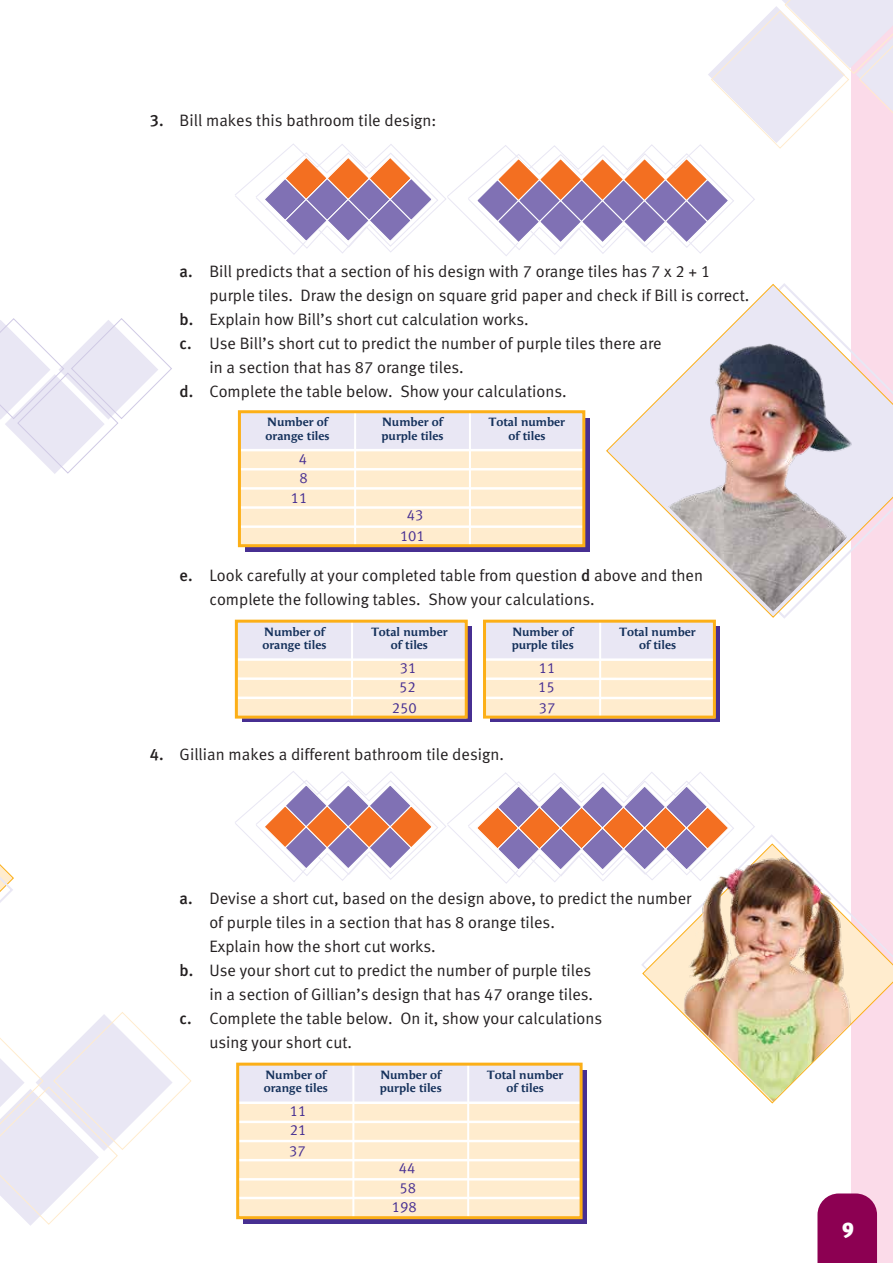
<style>
.page{position:relative;width:893px;height:1263px;background:#fff}
.page>*{position:absolute;margin:0;border:0;box-sizing:border-box;transform-origin:0 0}
.t1{font:21px "Meta Black LFNZ";color:#fff}
.t2{font:16.5px/24px "Meta Normal LFNZ";color:#231f20}
.t3{font:14.85px/18.8px "Meta Normal LFNZ";color:#472f92}
.t4{font:700 12px/13.5px "Angie NZ";color:#16325c}
.s1{font-family:"Meta Medium LFNZ"}
</style>
<div class="page">
<div style="left:851px;top:0;width:42px;height:1263px;background:#fbdbe9"></div>
<svg style="left:817px;top:1193px;width:60px;height:70px"></svg>
<svg style="left:642px;top:936px;width:251px;height:168px"></svg>
<svg style="left:235px;top:771px;width:520px;height:113px"></svg>
<svg style="left:606px;top:284px;width:199px;height:334px"></svg>
<svg style="left:0;top:318px;width:172px;height:156px"></svg>
<svg style="left:235px;top:0;width:658px;height:256px"></svg>
<svg style="left:0;top:864px;width:191px;height:362px"></svg>
<svg style="left:245px;top:418px;width:345px;height:134px;fill:#472f92"></svg>
<div style="left:240px;top:450px;width:345px;height:96px;background:#ffecce"></div>
<hr style="left:240px;top:525px;width:345px;height:3px;background:#fff">
<hr style="left:240px;top:506px;width:345px;height:3px;background:#fff">
<hr style="left:240px;top:487px;width:345px;height:3px;background:#fff">
<hr style="left:240px;top:468px;width:345px;height:2px;background:#fff">
<div style="left:240px;top:412px;width:344px;height:38px;background:#e9e7f4"></div>
<hr style="left:240px;top:449px;width:345px;height:2px;background:#fff">
<hr style="left:469px;top:412px;width:2px;height:134px;background:#fff">
<hr style="left:354px;top:412px;width:2px;height:134px;background:#fff">
<div style="left:238px;top:410px;width:347px;height:137px;border:3px solid #fcaf17"></div>
<svg style="left:242px;top:626px;width:230px;height:96px"></svg>
<div style="left:236px;top:621px;width:230px;height:39px;background:#e9e7f4"></div>
<div style="left:237px;top:660px;width:229px;height:57px;background:#ffecce"></div>
<hr style="left:237px;top:696px;width:230px;height:3px;background:#fff">
<hr style="left:237px;top:677px;width:230px;height:3px;background:#fff">
<hr style="left:351px;top:622px;width:2px;height:95px;background:#fff">
<hr style="left:237px;top:658px;width:230px;height:3px;background:#fff">
<div style="left:235px;top:620px;width:233px;height:98px;border:3px solid #fcaf17"></div>
<svg style="left:490px;top:626px;width:230px;height:96px"></svg>
<div style="left:484px;top:621px;width:230px;height:39px;background:#e9e7f4"></div>
<div style="left:485px;top:660px;width:229px;height:57px;background:#ffecce"></div>
<hr style="left:485px;top:697px;width:230px;height:2px;background:#fff">
<hr style="left:485px;top:677px;width:230px;height:3px;background:#fff">
<hr style="left:599px;top:622px;width:2px;height:95px;background:#fff">
<hr style="left:485px;top:658px;width:230px;height:3px;background:#fff">
<div style="left:483px;top:620px;width:233px;height:98px;border:3px solid #fcaf17"></div>
<div style="left:243px;top:1070px;width:344px;height:153px;background:linear-gradient(to right,#472f92,#472f92)"></div>
<div style="left:238px;top:1064px;width:343px;height:40px;background:#e9e7f4"></div>
<div style="left:238px;top:1102px;width:344px;height:116px;background:#ffecce"></div>
<hr style="left:237px;top:1178px;width:344px;height:2px;background:#fff">
<hr style="left:237px;top:1159px;width:344px;height:2px;background:#fff">
<hr style="left:237px;top:1140px;width:344px;height:2px;background:#fff">
<hr style="left:237px;top:1121px;width:344px;height:2px;background:#fff">
<hr style="left:352px;top:1064px;width:2px;height:153px;background:#fff">
<hr style="left:467px;top:1064px;width:2px;height:153px;background:#fff">
<hr style="left:237px;top:1101px;width:344px;height:3px;background:#fff">
<hr style="left:236px;top:1197px;width:345px;height:2px;background:#fff">
<div style="left:236px;top:1063px;width:347px;height:156px;border:3px solid #fcaf17"></div>
<img style="left:613px;top:304px;width:280px;height:307px">
<img style="left:669px;top:836px;width:204px;height:265px">
<p class="t2" style="left:150px;top:108px;width:288px"><span class="s1">3.</span> Bill makes this bathroom tile design:</p>
<p class="t2" style="left:180px;top:259px;width:532px"><span class="s1">a.</span> Bill predicts that a section of his design with 7 orange tiles has 7 x 2 + 1</p>
<p class="t2" style="left:209px;top:283px;width:541px">purple tiles. Draw the design on square grid paper and check if Bill is correct.</p>
<p class="t2" style="left:180px;top:307px;width:351px"><span class="s1">b.</span> Explain how Bill’s short cut calculation works.</p>
<p class="t2" style="left:180px;top:331px;width:483px"><span class="s1">c.</span> Use Bill’s short cut to predict the number of purple tiles there are</p>
<p class="t2" style="left:209px;top:355px;width:256px">in a section that has 87 orange tiles.</p>
<p class="t2" style="left:180px;top:379px;width:389px"><span class="s1">d.</span> Complete the table below. Show your calculations.</p>
<p class="t4" style="left:266px;top:416px;width:65px">Number of orange tiles</p>
<p class="t4" style="left:489px;top:416px;width:78px;text-align:center">Total number of tiles</p>
<p class="t4" style="left:381px;top:416px;width:64px">Number of purple tiles</p>
<p class="t3" style="left:299px;top:449px;width:10px">4</p>
<p class="t3" style="left:291px;top:467px;width:18px;line-height:20.5px;text-align:center">8<br>11</p>
<p class="t3" style="left:400px;top:505px;width:26px;line-height:20.5px;text-align:center">43<br>101</p>
<p class="t2" style="left:209px;top:563px;width:495px;text-indent:-30px"><span class="s1">e.</span> Look carefully at your completed table from question <span class="s1">d</span> above and then complete the following tables. Show your calculations.</p>
<p class="t4" style="left:263px;top:625px;width:65px">Number of orange tiles</p>
<p class="t4" style="left:371px;top:625px;width:78px;text-align:center">Total number of tiles</p>
<p class="t3" style="left:399px;top:659px;width:19px">31<br>52</p>
<p class="t3" style="left:392px;top:698px;width:26px">250</p>
<p class="t4" style="left:512px;top:625px;width:64px">Number of purple tiles</p>
<p class="t4" style="left:620px;top:625px;width:78px;text-align:center">Total number of tiles</p>
<p class="t3" style="left:538px;top:659px;width:19px">11<br>15</p>
<p class="t3" style="left:539px;top:698px;width:18px">37</p>
<p class="t2" style="left:150px;top:742px;width:356px"><span class="s1">4.</span> Gillian makes a different bathroom tile design.</p>
<p class="t2" style="left:180px;top:886px;width:513px"><span class="s1">a.</span> Devise a short cut, based on the design above, to predict the number</p>
<p class="t2" style="left:209px;top:910px;width:347px">of purple tiles in a section that has 8 orange tiles.</p>
<p class="t2" style="left:209px;top:934px;width:228px">Explain how the short cut works.</p>
<p class="t2" style="left:180px;top:958px;width:413px"><span class="s1">b.</span> Use your short cut to predict the number of purple tiles</p>
<p class="t2" style="left:209px;top:982px;width:385px">in a section of Gillian’s design that has 47 orange tiles.</p>
<p class="t2" style="left:180px;top:1006px;width:424px"><span class="s1">c.</span> Complete the table below. On it, show your calculations</p>
<p class="t2" style="left:209px;top:1030px;width:144px">using your short cut.</p>
<p class="t4" style="left:264px;top:1068px;width:65px">Number of orange tiles</p>
<p class="t4" style="left:487px;top:1068px;width:78px;text-align:center">Total number of tiles</p>
<p class="t4" style="left:380px;top:1068px;width:64px">Number of purple tiles</p>
<p class="t3" style="left:290px;top:1102px;width:18px">11<br>21</p>
<p class="t3" style="left:289px;top:1141px;width:18px">37</p>
<p class="t3" style="left:399px;top:1158px;width:19px;line-height:20.1px">44<br>58</p>
<p class="t3" style="left:392px;top:1197px;width:26px">198</p>
<p class="t1" style="left:842px;top:1217px;width:13px">9</p>
</div>
